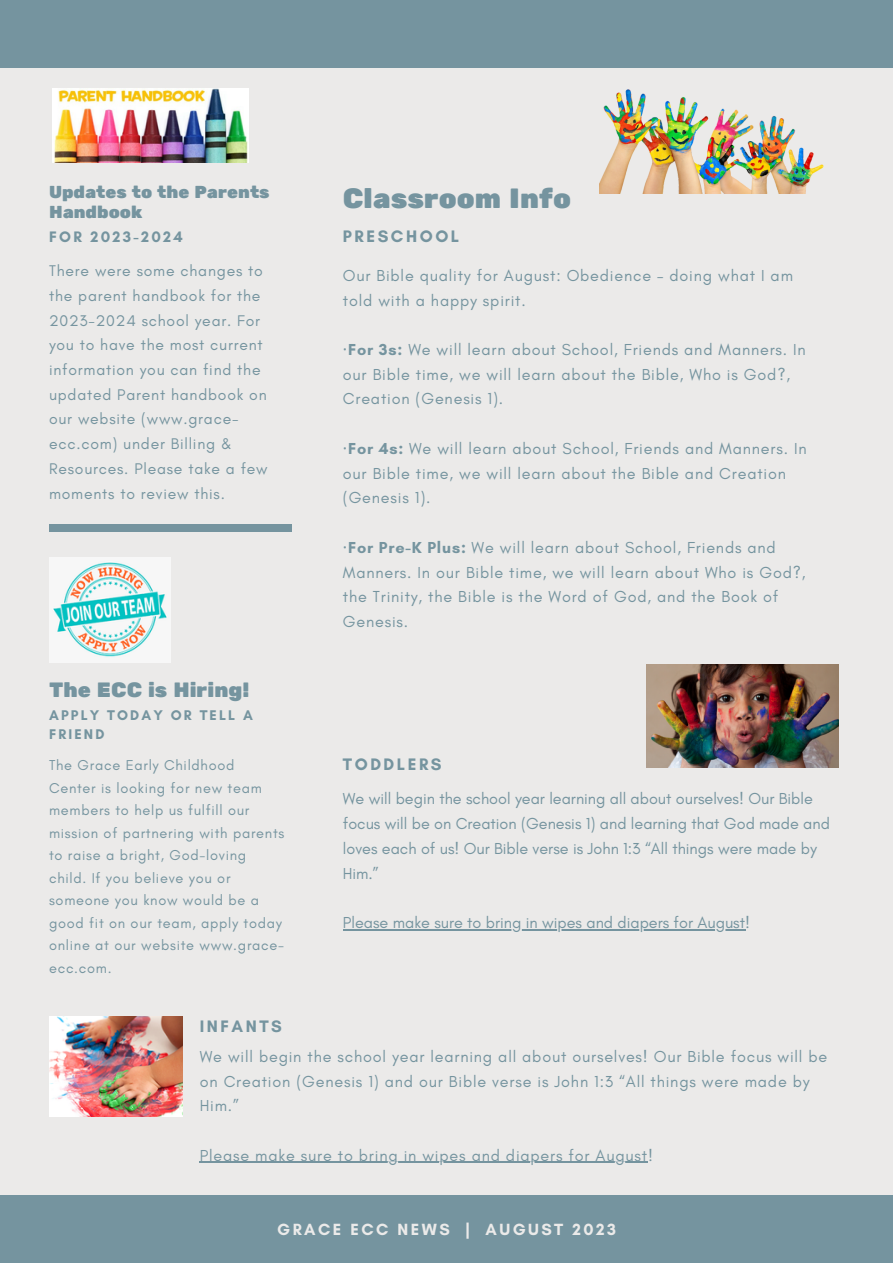
<style>
.page{position:relative;width:893px;height:1264px;background:#fff}
.page>*{position:absolute;margin:0;border:0;box-sizing:border-box;transform-origin:0 0}
.t1{font:27.75px "Rubik One";color:#75949f}
.t2{font:20.55px "Rubik One";color:#75949f}
.t3{font:17.25px/20.2px "Rubik One";color:#75949f}
.t4{font:700 16.95px "Glacial Indifference";letter-spacing:.15em;color:#75949f}
.t5{font:700 16.5px "Glacial Indifference";letter-spacing:.15em;color:#ebeae9}
.t6{font:16.2px/24.8px "Glacial Indifference";letter-spacing:.05em;color:#75949f}
.t7{font:16.2px/24.8px "Glacial Indifference";color:#75949f}
.t8{font:15.75px/24.8px "Glacial Indifference";letter-spacing:.05em;color:#75949f}
.t9{font:700 15.45px "Glacial Indifference";letter-spacing:.15em;color:#75949f}
.t10{font:14.55px/22.5px "Glacial Indifference";letter-spacing:.05em;color:#75949f}
.t11{font:700 14.25px/19px "Glacial Indifference";letter-spacing:.15em;color:#75949f}
.s1{font-family:"Noto Sans"}
.s2{font-weight:700}
</style>
<div class="page">
<div style="left:0;top:0;width:892px;height:1262px;background:#ebeae9"></div>
<div style="left:0;top:1195px;width:892px;height:67px;background:#75949f"></div>
<div style="left:0;top:0;width:892px;height:67px;background:#75949f"></div>
<div style="left:49px;top:525px;width:243px;height:6px;background:#75949f"></div>
<img style="left:49px;top:557px;width:121px;height:105px">
<img style="left:52px;top:88px;width:197px;height:74px">
<img style="left:600px;top:89px;width:224px;height:105px">
<img style="left:49px;top:1016px;width:134px;height:100px">
<img style="left:646px;top:664px;width:192px;height:103px">
<hr style="left:343px;top:929px;width:402px;height:1px;background:#75949f">
<hr style="left:200px;top:1161px;width:448px;height:1px;background:#75949f">
<p class="t3" style="left:49px;top:182px;width:222px">Updates to the Parents<br>Handbook</p>
<p class="t9" style="left:49px;top:228px;width:135px">FOR 2023-2024</p>
<p class="t8" style="left:49px;top:258px;width:220px">There were some changes to the parent handbook for the<br>2023-2024 school year. For you to have the most current information you can find the updated Parent handbook on our website (www.grace&shy;ecc.com) under Billing &amp;<br>Resources. Please take a few moments to review this.</p>
<p class="t2" style="left:49px;top:677px;width:202px">The ECC is Hiring!</p>
<p class="t11" style="left:49px;top:705px;width:205px">APPLY TODAY OR TELL A<br>FRIEND</p>
<p class="t10" style="left:49px;top:754px;width:237px">The Grace Early Childhood<br>Center is looking for new team members to help us fulfill our mission of partnering with parents to raise a bright, God-loving child. If you believe you or someone you know would be a good fit on our team, apply today online at our website www.grace&shy;ecc.com.</p>
<p class="t1" style="left:343px;top:182px;width:230px">Classroom Info</p>
<p class="t4" style="left:343px;top:226px;width:118px">PRESCHOOL</p>
<p class="t6" style="left:343px;top:263px;width:451px">Our Bible quality for August: Obedience – doing what I am told with a happy spirit.</p>
<p class="t6" style="left:343px;top:337px;width:464px"><span class="s1">·</span><span class="s2">For 3s:</span> We will learn about School, Friends and Manners. In our Bible time, we will learn about the Bible, Who is God?,<br>Creation (Genesis 1).</p>
<p class="t6" style="left:343px;top:436px;width:465px"><span class="s1">·</span><span class="s2">For 4s:</span> We will learn about School, Friends and Manners. In our Bible time, we will learn about the Bible and Creation</p>
<p class="t6" style="left:343px;top:485px;width:89px">(Genesis 1).</p>
<p class="t6" style="left:343px;top:535px;width:464px"><span class="s1">·</span><span class="s2">For Pre-K Plus:</span> We will learn about School, Friends and Manners. In our Bible time, we will learn about Who is God?, the Trinity, the Bible is the Word of God, and the Book of Genesis.</p>
<p class="t4" style="left:343px;top:753px;width:100px">TODDLERS</p>
<p class="t7" style="left:343px;top:786px;width:488px">We will begin the school year learning all about ourselves! Our Bible focus will be on Creation (Genesis 1) and learning that God made and loves each of us! Our Bible verse is John 1:3 “All things were made by Him.”</p>
<p class="t7" style="left:343px;top:910px;width:408px">Please make sure to bring in wipes and diapers for August!</p>
<p class="t4" style="left:200px;top:1015px;width:84px">INFANTS</p>
<p class="t6" style="left:200px;top:1043px;width:629px">We will begin the school year learning all about ourselves! Our Bible focus will be on Creation (Genesis 1) and our Bible verse is John 1:3 “All things were made by<br>Him.”</p>
<p class="t6" style="left:200px;top:1142px;width:454px">Please make sure to bring in wipes and diapers for August!</p>
<p class="t5" style="left:277px;top:1219px;width:340px">GRACE ECC NEWS | AUGUST 2023</p>
</div>
